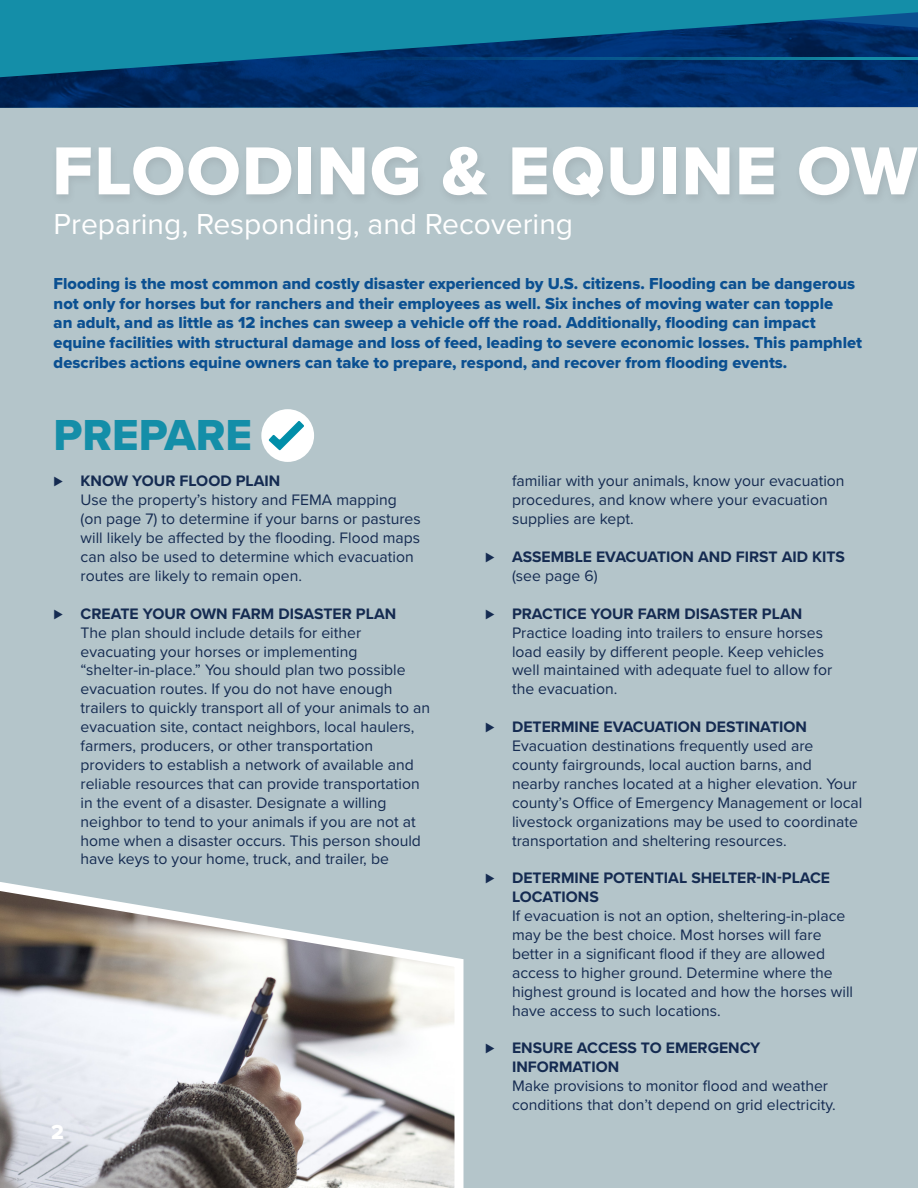
<style>
.page{position:relative;width:918px;height:1188px;background:#b4c5ca}
.page>*{position:absolute;margin:0;border:0;box-sizing:border-box;transform-origin:0 0}
.t1{font:70.35px "Proxima Nova Extrabld";letter-spacing:.02em;color:#fff}
.Headers{font:45px "Proxima Nova Extrabld";color:#148ea8}
.t2{font:30px "Proxima Nova";color:#fff}
.t3{font:21px "Proxima Nova Extrabld";color:#fff}
.Emphasis_Text{font:16.5px/19.8px "Proxima Nova Extrabld";color:#0b5091}
.t4{font:15.75px/18.9px "Proxima Nova";color:#152b51}
.t5{font:700 15.75px/18.9px "Proxima Nova";color:#152b51}
.s1{font-weight:700}
.s2{font-weight:400}
</style>
<div class="page">
<div style="left:261px;top:409px;width:53px;height:53px;background:#fff;border-radius:50%"></div>
<svg style="left:269px;top:421px;width:35px;height:29px"></svg>
<div style="left:51px;top:143px;width:867px;height:66px;background:#b0c0c5"></div>
<svg style="left:0;top:882px;width:464px;height:306px;background:#b8b8b8"></svg>
<img style="left:0;top:79px;width:918px;height:29px">
<svg style="left:632px;top:79px;width:286px;height:21px;background:#002f70"></svg>
<svg style="left:0;top:0;width:918px;height:79px;background:#0b668e"></svg>
<p class="t1" style="left:52px;top:129px;width:866px">FLOODING &amp; EQUINE OW</p>
<p class="t2" style="left:54px;top:206px;width:521px">Preparing, Responding, and Recovering</p>
<p class="Emphasis_Text" style="left:54px;top:274px;width:810px">Flooding is the most common and costly disaster experienced by U.S. citizens. Flooding can be dangerous not only for horses but for ranchers and their employees as well. Six inches of moving water can topple<br>an adult, and as little as 12 inches can sweep a vehicle off the road. Additionally, flooding can impact equine facilities with structural damage and loss of feed, leading to severe economic losses. This pamphlet describes actions equine owners can take to prepare, respond, and recover from flooding events.</p>
<p class="Headers" style="left:54px;top:408px;width:200px">PREPARE</p>
<p class="t4" style="left:81px;top:472px;width:342px;text-indent:-27px">⊲ <span class="s1">KNOW YOUR FLOOD PLAIN<br></span>Use the property’s history and FEMA mapping (on page 7) to determine if your barns or pastures will likely be affected by the flooding. Flood maps can also be used to determine which evacuation routes are likely to remain open.</p>
<p class="t4" style="left:81px;top:604px;width:351px;text-indent:-27px">⊲ <span class="s1">CREATE YOUR OWN FARM DISASTER PLAN<br></span>The plan should include details for either evacuating your horses or implementing “shelter-in-place.” You should plan two possible evacuation routes. If you do not have enough trailers to quickly transport all of your animals to an evacuation site, contact neighbors, local haulers, farmers, producers, or other transportation providers to establish a network of available and reliable resources that can provide transportation in the event of a disaster. Designate a willing neighbor to tend to your animals if you are not at home when a disaster occurs. This person should have keys to your home, truck, and trailer, be</p>
<p class="t3" style="left:51px;top:1119px;width:14px">2</p>
<p class="t4" style="left:512px;top:472px;width:334px">familiar with your animals, know your evacuation procedures, and know where your evacuation supplies are kept.</p>
<p class="t5" style="left:512px;top:548px;width:334px;text-indent:-27px"><span class="s2">⊲</span> ASSEMBLE EVACUATION AND FIRST AID KITS <span class="s2">(see page 6)</span></p>
<p class="t4" style="left:512px;top:604px;width:322px;text-indent:-27px">⊲ <span class="s1">PRACTICE YOUR FARM DISASTER PLAN </span>Practice loading into trailers to ensure horses load easily by different people. Keep vehicles well maintained with adequate fuel to allow for the evacuation.</p>
<p class="t4" style="left:512px;top:718px;width:352px;text-indent:-27px">⊲ <span class="s1">DETERMINE EVACUATION DESTINATION </span>Evacuation destinations frequently used are county fairgrounds, local auction barns, and nearby ranches located at a higher elevation. Your county’s Office of Emergency Management or local livestock organizations may be used to coordinate transportation and sheltering resources.</p>
<p class="t4" style="left:512px;top:869px;width:343px;text-indent:-27px">⊲ <span class="s1">DETERMINE POTENTIAL SHELTER-IN-PLACE LOCATIONS<br></span>If evacuation is not an option, sheltering-in-place may be the best choice. Most horses will fare better in a significant flood if they are allowed access to higher ground. Determine where the highest ground is located and how the horses will have access to such locations.</p>
<p class="t4" style="left:512px;top:1039px;width:325px;text-indent:-27px">⊲ <span class="s1">ENSURE ACCESS TO EMERGENCY INFORMATION<br></span>Make provisions to monitor flood and weather conditions that don’t depend on grid electricity.</p>
</div>
